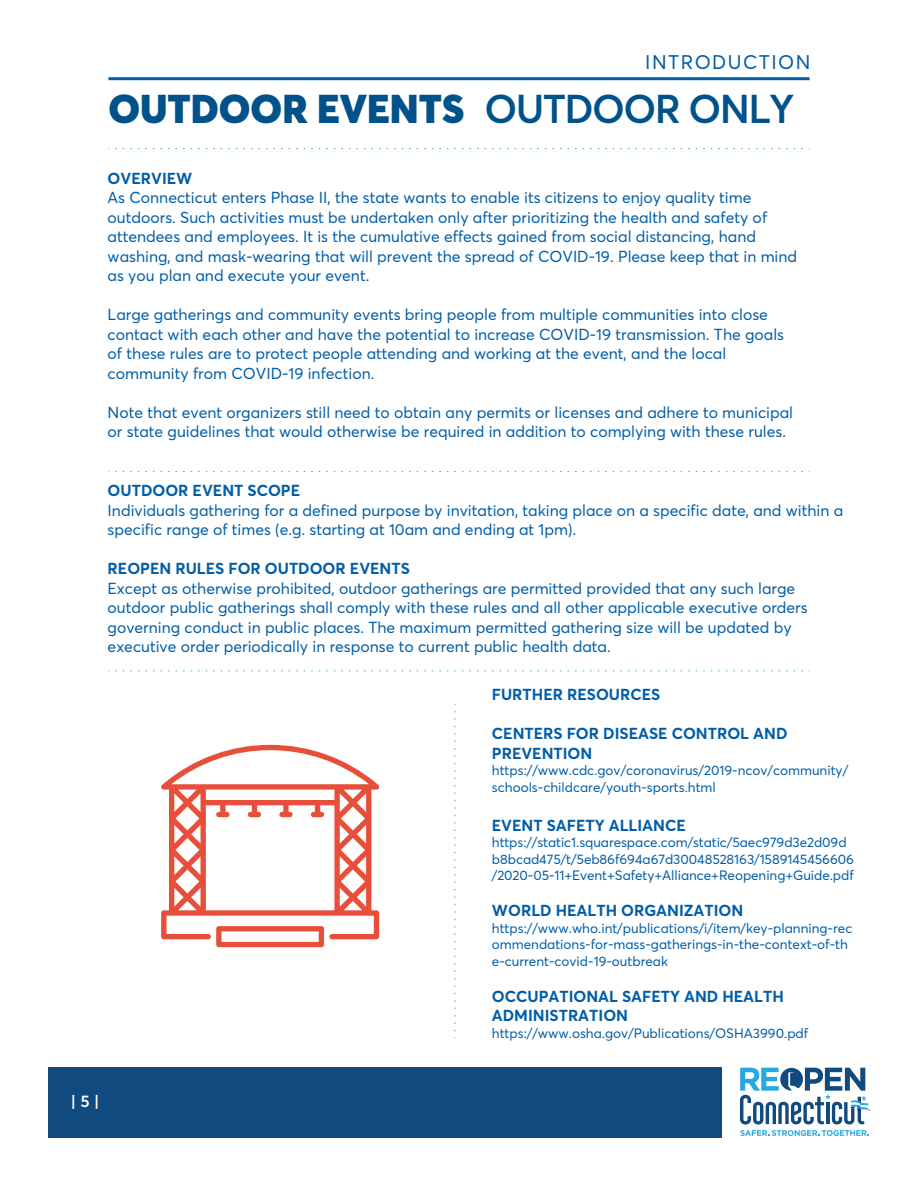
<style>
.page{position:relative;width:918px;height:1188px;background:#fff}
.page>*{position:absolute;margin:0;border:0;box-sizing:border-box;transform-origin:0 0}
.t1{font:900 39.75px "Averta PE";color:#01528a}
.t2{font:19.5px "Averta PE";letter-spacing:.075em;color:#015da7}
.t3{font:600 16.5px "Averta PE";color:#fff}
.t4{font:15.75px/19.5px "Averta PE";color:#015da7}
.t5{font:700 15.75px/19.5px "Averta PE";color:#015da7}
.t6{font:13.5px/16.5px "Averta PE";color:#015da7}
.s1{font-weight:600}
</style>
<div class="page">
<hr style="left:108px;top:77px;width:702px;height:3px;background:#015da7">
<svg style="left:115px;top:148px;width:695px;height:1px"></svg>
<svg style="left:115px;top:471px;width:695px;height:1px"></svg>
<svg style="left:115px;top:670px;width:695px;height:1px"></svg>
<div style="left:48px;top:1067px;width:673px;height:71px;background:#114a7f"></div>
<svg style="left:740px;top:1068px;width:129px;height:68px"></svg>
<svg style="left:454px;top:704px;width:1px;height:327px"></svg>
<svg style="left:161px;top:745px;width:218px;height:202px"></svg>
<p class="t2" style="left:645px;top:49px;width:167px">INTRODUCTION</p>
<h1 class="t1" style="left:108px;top:81px;width:688px">OUTDOOR EVENTS <span class="s1">OUTDOOR ONLY</span></h1>
<p class="t5" style="left:108px;top:168px;width:86px">OVERVIEW</p>
<p class="t4" style="left:108px;top:188px;width:691px">As Connecticut enters Phase II, the state wants to enable its citizens to enjoy quality time outdoors. Such activities must be undertaken only after prioritizing the health and safety of attendees and employees. It is the cumulative effects gained from social distancing, hand washing, and mask-wearing that will prevent the spread of COVID-19. Please keep that in mind as you plan and execute your event.</p>
<p class="t4" style="left:108px;top:305px;width:678px">Large gatherings and community events bring people from multiple communities into close contact with each other and have the potential to increase COVID-19 transmission. The goals of these rules are to protect people attending and working at the event, and the local community from COVID-19 infection.</p>
<p class="t4" style="left:108px;top:402px;width:687px">Note that event organizers still need to obtain any permits or licenses and adhere to municipal or state guidelines that would otherwise be required in addition to complying with these rules.</p>
<p class="t5" style="left:108px;top:480px;width:194px">OUTDOOR EVENT SCOPE</p>
<p class="t4" style="left:108px;top:500px;width:737px">Individuals gathering for a defined purpose by invitation, taking place on a specific date, and within a specific range of times (e.g. starting at 10am and ending at 1pm).</p>
<p class="t5" style="left:108px;top:558px;width:304px">REOPEN RULES FOR OUTDOOR EVENTS</p>
<p class="t4" style="left:108px;top:578px;width:702px">Except as otherwise prohibited, outdoor gatherings are permitted provided that any such large outdoor public gatherings shall comply with these rules and all other applicable executive orders governing conduct in public places. The maximum permitted gathering size will be updated by executive order periodically in response to current public health data.</p>
<p class="t5" style="left:492px;top:684px;width:170px">FURTHER RESOURCES</p>
<p class="t5" style="left:492px;top:723px;width:297px">CENTERS FOR DISEASE CONTROL AND<br>PREVENTION</p>
<p class="t6" style="left:492px;top:762px;width:358px">https://www.cdc.gov/coronavirus/2019-ncov/community/ schools-childcare/youth-sports.html</p>
<p class="t5" style="left:492px;top:815px;width:195px">EVENT SAFETY ALLIANCE</p>
<p class="t6" style="left:492px;top:834px;width:364px">https://static1.squarespace.com/static/5aec979d3e2d09d b8bcad475/t/5eb86f694a67d30048528163/1589145456606 /2020-05-11+Event+Safety+Alliance+Reopening+Guide.pdf</p>
<p class="t5" style="left:492px;top:900px;width:253px">WORLD HEALTH ORGANIZATION</p>
<p class="t6" style="left:492px;top:919px;width:362px">https://www.who.int/publications/i/item/key-planning-rec ommendations-for-mass-gatherings-in-the-context-of-th e-current-covid-19-outbreak</p>
<p class="t5" style="left:492px;top:986px;width:293px">OCCUPATIONAL SAFETY AND HEALTH<br>ADMINISTRATION</p>
<p class="t6" style="left:492px;top:1024px;width:318px">https://www.osha.gov/Publications/OSHA3990.pdf</p>
<p class="t3" style="left:71px;top:1090px;width:30px">| 5 |</p>
</div>
